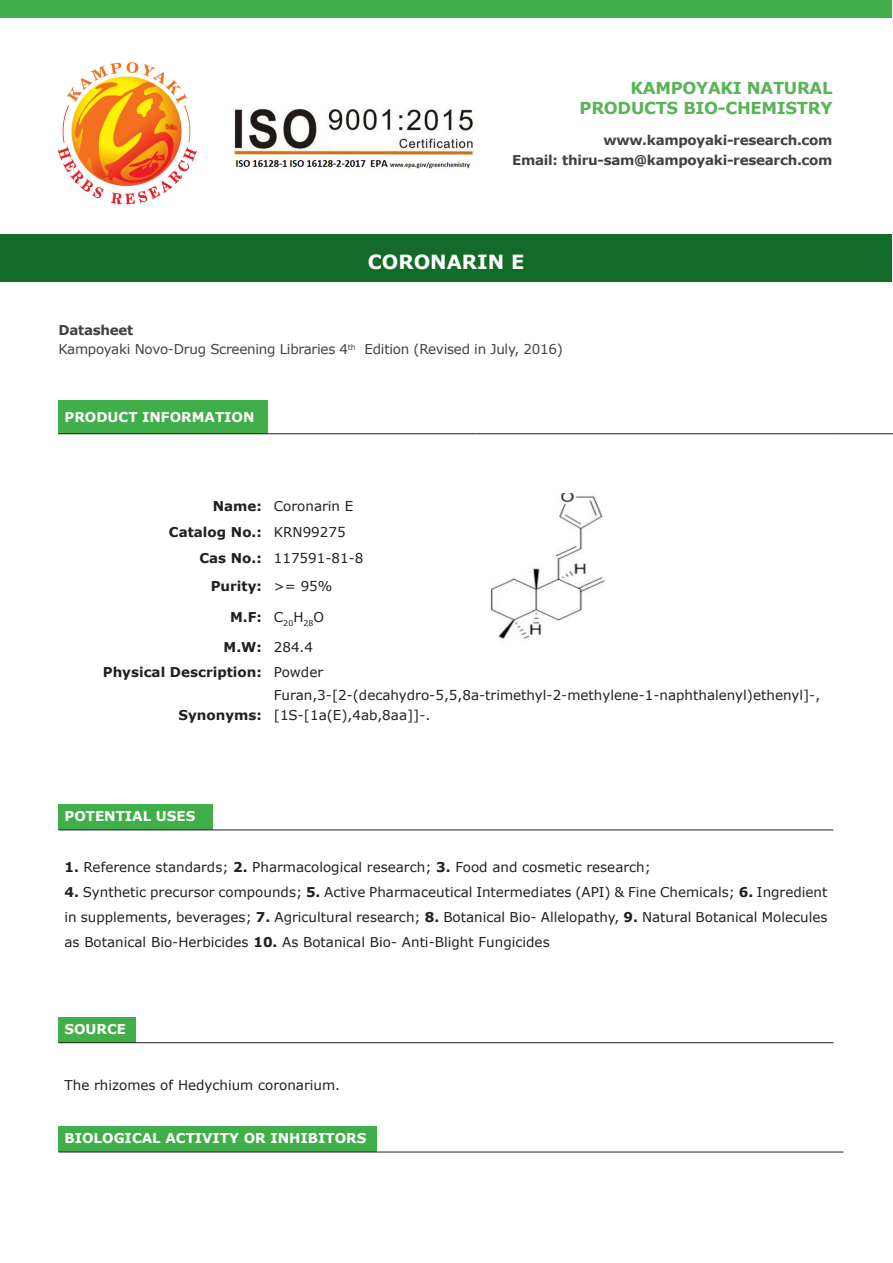
<style>
.page{position:relative;width:893px;height:1263px;background:#fff}
.page>*{position:absolute;margin:0;border:0;box-sizing:border-box;transform-origin:0 0}
.t1{font:700 19.5px "Verdana";color:#fff}
.t2{font:700 16.5px "Verdana";letter-spacing:-.02em;color:#59b457}
.t3{font:13.5px/25.2px "Verdana";color:#231f20}
.t4{font:700 13.5px "Verdana";letter-spacing:-.02em;color:#414243}
.t5{font:700 13.5px "Verdana";color:#fff}
.t6{font:700 13.5px "Verdana";color:#231f20}
.t7{font:13.5px "Verdana";letter-spacing:-.02em;color:#414243}
.t8{font:7.8px "Verdana";color:#231f20}
.s1{font-weight:700}
</style>
<div class="page">
<img style="left:232px;top:108px;width:243px;height:61px">
<img style="left:57px;top:62px;width:140px;height:143px">
<div style="left:0;top:0;width:892px;height:17px;background:#40ae49"></div>
<div style="left:1px;top:235px;width:891px;height:47px;background:#136b29"></div>
<div style="left:58px;top:400px;width:210px;height:34px;background:#40ae49"></div>
<hr style="left:58px;top:433px;width:210px;height:1px;background:#231f20">
<hr style="left:268px;top:433px;width:208px;height:1px;background:#231f20">
<hr style="left:476px;top:433px;width:359px;height:1px;background:#231f20">
<hr style="left:835px;top:433px;width:58px;height:1px;background:#231f20">
<img style="left:490px;top:493px;width:115px;height:147px">
<div style="left:58px;top:805px;width:155px;height:25px;background:#40ae49"></div>
<hr style="left:58px;top:830px;width:155px;height:1px;background:#231f20">
<hr style="left:213px;top:830px;width:620px;height:1px;background:#231f20">
<div style="left:58px;top:1017px;width:78px;height:26px;background:#40ae49"></div>
<hr style="left:58px;top:1042px;width:78px;height:1px;background:#231f20">
<hr style="left:136px;top:1042px;width:697px;height:1px;background:#231f20">
<div style="left:58px;top:1127px;width:319px;height:25px;background:#40ae49"></div>
<hr style="left:58px;top:1152px;width:319px;height:1px;background:#231f20">
<hr style="left:377px;top:1152px;width:466px;height:1px;background:#231f20">
<p class="t2" style="left:631px;top:78px;width:203px">KAMPOYAKI NATURAL</p>
<p class="t2" style="left:580px;top:97px;width:254px">PRODUCTS BIO-CHEMISTRY</p>
<p class="t4" style="left:603px;top:132px;width:231px">www.kampoyaki-research.com</p>
<p class="t4" style="left:512px;top:151px;width:322px">Email: thiru-sam@kampoyaki-research.com</p>
<p class="t1" style="left:368px;top:249px;width:158px">CORONARIN E</p>
<p class="t4" style="left:58px;top:321px;width:76px">Datasheet</p>
<p class="t7" style="left:58px;top:341px;width:506px">Kampoyaki Novo-Drug Screening Libraries 4<sup>th</sup> Edition (Revised in July, 2016)</p>
<p class="t5" style="left:64px;top:409px;width:192px">PRODUCT INFORMATION</p>
<p class="t6" style="left:213px;top:497px;width:51px">Name:</p>
<p class="t3" style="left:274px;top:494px;width:81px">Coronarin E</p>
<p class="t6" style="left:169px;top:523px;width:94px">Catalog No.:</p>
<p class="t3" style="left:274px;top:519px;width:73px">KRN99275</p>
<p class="t6" style="left:199px;top:550px;width:64px">Cas No.:</p>
<p class="t3" style="left:274px;top:546px;width:91px">117591-81-8</p>
<p class="t6" style="left:211px;top:577px;width:53px">Purity:</p>
<p class="t3" style="left:274px;top:573px;width:60px">&gt;= 95%</p>
<p class="t6" style="left:230px;top:608px;width:33px">M.F:</p>
<p class="t8" style="left:274px;top:618px;width:52px"><sup>C</sup>20<sup>H</sup>28<sup>O</sup></p>
<p class="t6" style="left:224px;top:638px;width:40px">M.W:</p>
<p class="t3" style="left:274px;top:635px;width:41px">284.4</p>
<p class="t6" style="left:103px;top:663px;width:161px">Physical Description:</p>
<p class="t3" style="left:274px;top:660px;width:51px">Powder</p>
<p class="t6" style="left:178px;top:706px;width:85px">Synonyms:</p>
<p class="t3" style="left:274px;top:686px;width:548px;line-height:19.2px">Furan,3-[2-(decahydro-5,5,8a-trimethyl-2-methylene-1-naphthalenyl)ethenyl]-, [1S-[1a(E),4ab,8aa]]-.</p>
<p class="t5" style="left:64px;top:807px;width:132px">POTENTIAL USES</p>
<p class="t3" style="left:64px;top:854px;width:588px"><span class="s1">1.</span> Reference standards; <span class="s1">2.</span> Pharmacological research; <span class="s1">3.</span> Food and cosmetic research;</p>
<p class="t3" style="left:64px;top:880px;width:764px;text-align:justify"><span class="s1">4.</span> Synthetic precursor compounds; <span class="s1">5.</span> Active Pharmaceutical Intermediates (API) &amp; Fine Chemicals; <span class="s1">6.</span> Ingredient in supplements, beverages; <span class="s1">7.</span> Agricultural research; <span class="s1">8.</span> Botanical Bio- Allelopathy, <span class="s1">9.</span> Natural Botanical Molecules as Botanical Bio-Herbicides <span class="s1">10.</span> As Botanical Bio- Anti-Blight Fungicides</p>
<p class="t5" style="left:64px;top:1020px;width:63px">SOURCE</p>
<p class="t3" style="left:64px;top:1072px;width:277px">The rhizomes of Hedychium coronarium.</p>
<p class="t5" style="left:64px;top:1129px;width:303px">BIOLOGICAL ACTIVITY OR INHIBITORS</p>
</div>
